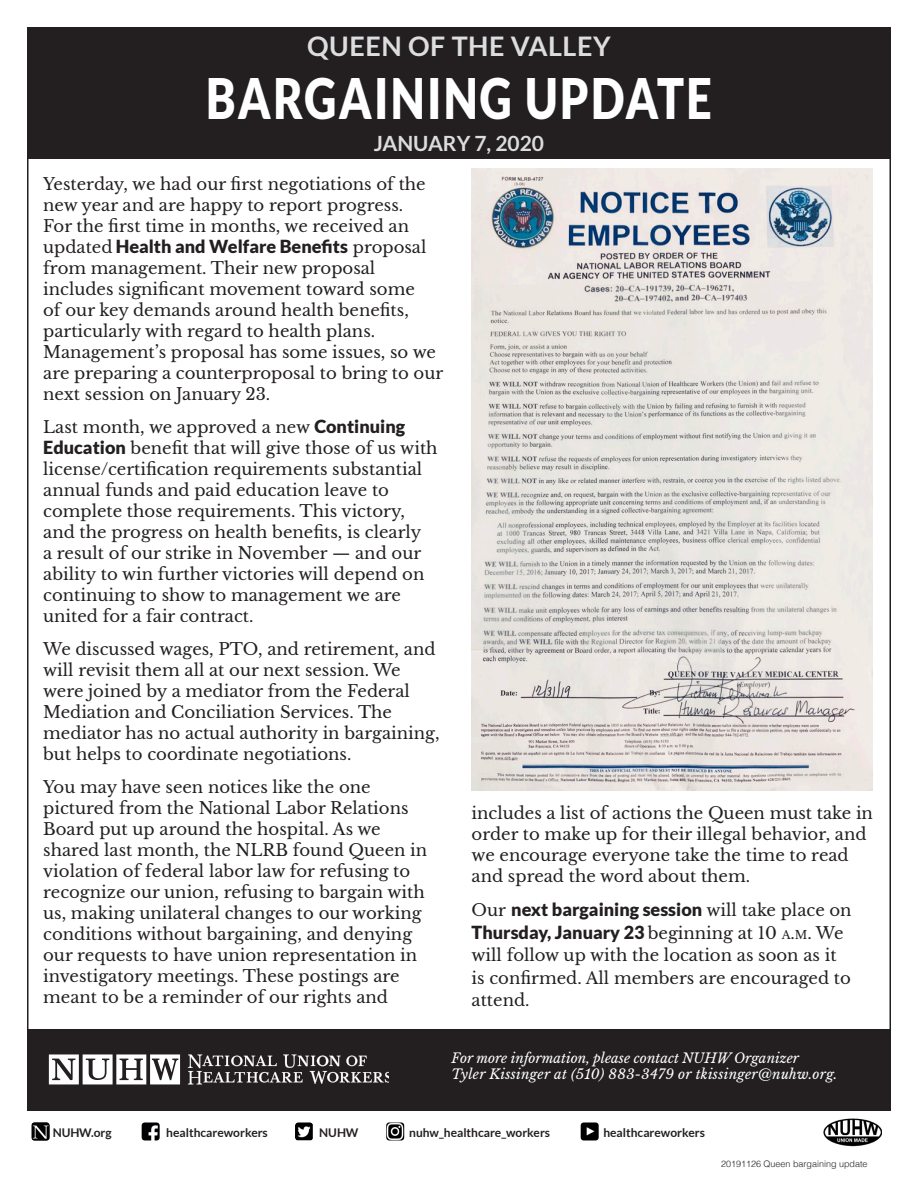
<style>
.page{position:relative;width:918px;height:1188px;background:#fff}
.page>*{position:absolute;margin:0;border:0;box-sizing:border-box;transform-origin:0 0}
.t1{font:900 55.8px "Lato";letter-spacing:.05em;color:#fff;scale:.81 1}
.t2{font:700 27px "Lato";letter-spacing:.02em;color:#dcdddf}
.t3{font:700 21px "Lato";color:#dcdddf}
.t4{font:900 18px/22.5px "Lato";color:#231f20}
.t5{font:16.5px/21px "Libre Baskerville";color:#231f20}
.t6{font:italic 13.5px/16.5px "Libre Baskerville";color:#fff}
.t7{font:700 12px "Lato";color:#231f20}
.t8{font:300 9px "Helvetica";color:#231f20}
.s1{font-family:"Libre Baskerville";font-weight:400;font-size:16.5px}
.s2{font-family:"Lato";font-weight:900;font-size:18px}
.s3{font-family:"Libre Baskerville";font-weight:400;font-size:11.55px}
</style>
<div class="page">
<div style="left:30px;top:30px;width:858px;height:128px;background:#231f20"></div>
<div style="left:27px;top:1029px;width:864px;height:81px;background:#231f20"></div>
<svg style="left:188px;top:1054px;width:200px;height:30px"></svg>
<svg style="left:49px;top:1054px;width:131px;height:30px"></svg>
<img style="left:32px;top:1122px;width:18px;height:18px">
<img style="left:142px;top:1122px;width:18px;height:18px">
<img style="left:295px;top:1122px;width:18px;height:18px">
<img style="left:581px;top:1122px;width:18px;height:18px">
<img style="left:386px;top:1122px;width:18px;height:18px">
<img style="left:824px;top:1118px;width:57px;height:29px">
<img style="left:471px;top:169px;width:402px;height:622px">
<p class="t2" style="left:307px;top:31px;width:305px">QUEEN OF THE VALLEY</p>
<p class="t1" style="left:206px;top:66px;width:626px">BARGAINING UPDATE</p>
<p class="t3" style="left:374px;top:131px;width:172px">JANUARY 7, 2020</p>
<p class="t5" style="left:43px;top:174px;width:384px">Yesterday, we had our first negotiations of the new year and are happy to report progress.<br>For the first time in months, we received an</p>
<p class="t4" style="left:43px;top:235px;width:385px"><span class="s1">updated</span> Health and Welfare Benefits <span class="s1">proposal</span></p>
<p class="t5" style="left:43px;top:258px;width:402px">from management. Their new proposal includes significant movement toward some<br>of our key demands around health benefits, particularly with regard to health plans.<br>Management’s proposal has some issues, so we are preparing a counterproposal to bring to our next session on January 23.</p>
<p class="t5" style="left:43px;top:417px;width:396px">Last month, we approved a new <span class="s2">Continuing Education</span> benefit that will give those of us with license/certification requirements substantial annual funds and paid education leave to complete those requirements. This victory, and the progress on health benefits, is clearly<br>a result of our strike in November — and our ability to win further victories will depend on continuing to show to management we are united for a fair contract.</p>
<p class="t5" style="left:43px;top:639px;width:398px">We discussed wages, PTO, and retirement, and will revisit them all at our next session. We were joined by a mediator from the Federal Mediation and Conciliation Services. The mediator has no actual authority in bargaining, but helps to coordinate negotiations.</p>
<p class="t5" style="left:43px;top:777px;width:386px">You may have seen notices like the one pictured from the National Labor Relations Board put up around the hospital. As we shared last month, the NLRB found Queen in violation of federal labor law for refusing to recognize our union, refusing to bargain with us, making unilateral changes to our working conditions without bargaining, and denying our requests to have union representation in investigatory meetings. These postings are meant to be a reminder of our rights and</p>
<p class="t5" style="left:472px;top:802px;width:403px">includes a list of actions the Queen must take in order to make up for their illegal behavior, and we encourage everyone take the time to read and spread the word about them.</p>
<p class="t4" style="left:472px;top:898px;width:382px"><span class="s1">Our</span> next bargaining session <span class="s1">will take place on<br></span>Thursday, January 23 <span class="s1">beginning at 10</span> <span class="s3">a</span><span class="s1">.</span><span class="s3">m</span><span class="s1">. We</span></p>
<p class="t5" style="left:472px;top:944px;width:381px;line-height:22.5px">will follow up with the location as soon as it is confirmed. All members are encouraged to attend.</p>
<p class="t6" style="left:452px;top:1050px;width:387px">For more information, please contact NUHW Organizer<br>Tyler Kissinger at (510) 883-3479 or tkissinger@nuhw.org.</p>
<p class="t7" style="left:53px;top:1125px;width:60px">NUHW.org</p>
<p class="t7" style="left:166px;top:1125px;width:103px">healthcareworkers</p>
<p class="t7" style="left:319px;top:1125px;width:41px">NUHW</p>
<p class="t7" style="left:409px;top:1125px;width:142px">nuhw_healthcare_workers</p>
<p class="t7" style="left:603px;top:1125px;width:103px">healthcareworkers</p>
<p class="t8" style="left:721px;top:1157px;width:148px">20191126 Queen bargaining update</p>
</div>
